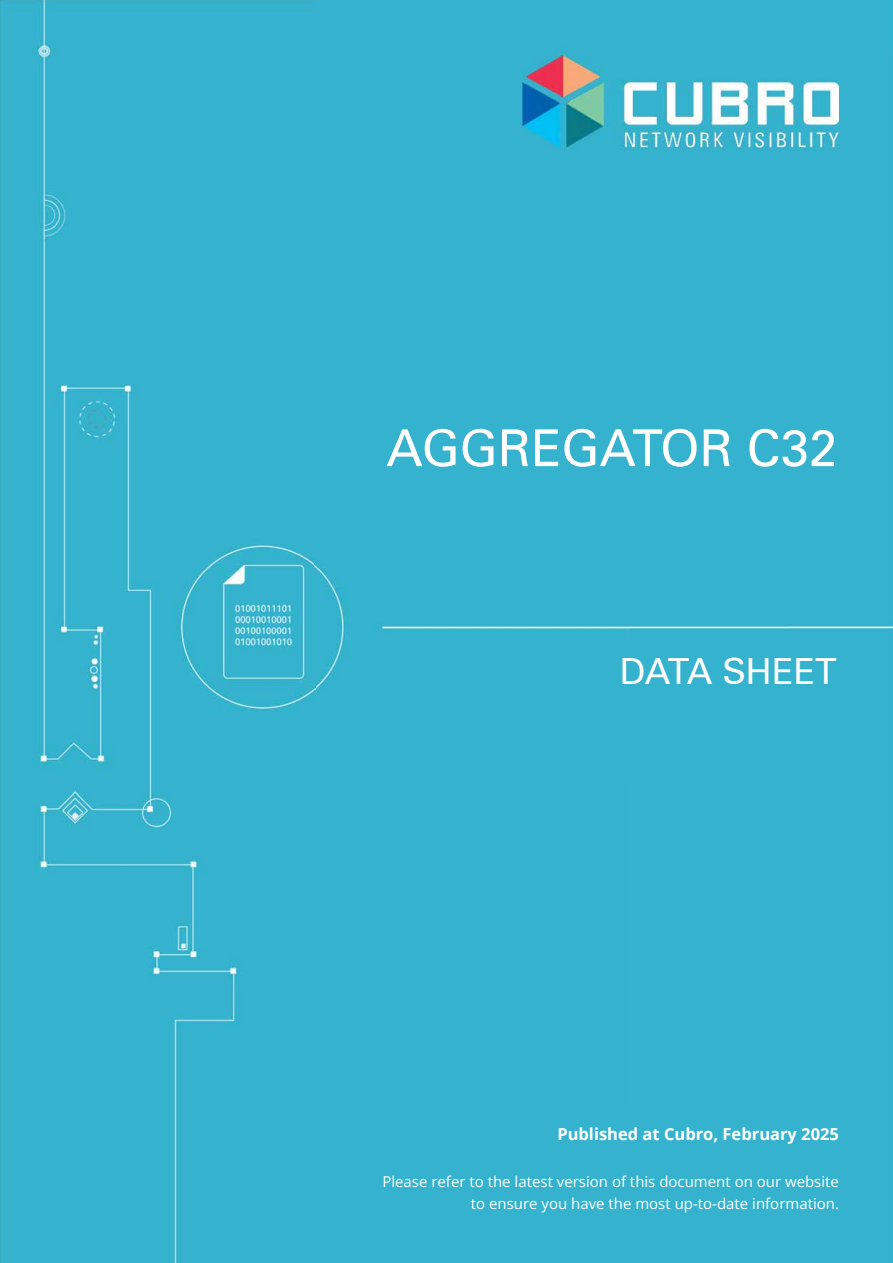
<style>
.page{position:relative;width:893px;height:1263px;background:#fff}
.page>*{position:absolute;margin:0;border:0;box-sizing:border-box;transform-origin:0 0}
.t1{font:51px "Zurich BT";color:#fff}
.t2{font:36px "Zurich BT";color:#fff}
.t3{font:700 16.5px "Open Sans";color:#fff}
.t4{font:15px/22.2px "Open Sans";color:#fff;text-align:right}
</style>
<div class="page">
<img style="left:0;top:0;width:315px;height:1262px">
<div style="left:315px;top:0;width:210px;height:473px;background:#35b3ce"></div>
<div style="left:525px;top:0;width:368px;height:52px;background:#35b3ce"></div>
<div style="left:789px;top:52px;width:104px;height:1210px;background:#35b3ce"></div>
<div style="left:525px;top:154px;width:264px;height:319px;background:#35b3ce"></div>
<div style="left:315px;top:473px;width:474px;height:789px;background:#35b3ce"></div>
<img style="left:523px;top:46px;width:316px;height:108px">
<h1 class="t1" style="left:386px;top:427px;width:452px">AGGREGATOR C32</h1>
<h2 class="t2" style="left:619px;top:657px;width:219px">DATA SHEET</h2>
<p class="t3" style="left:557px;top:1128px;width:283px">Published at Cubro, February 2025</p>
<p class="t4" style="left:382px;top:1172px;width:458px">Please refer to the latest version of this document on our website to ensure you have the most up-to-date information.</p>
</div>
